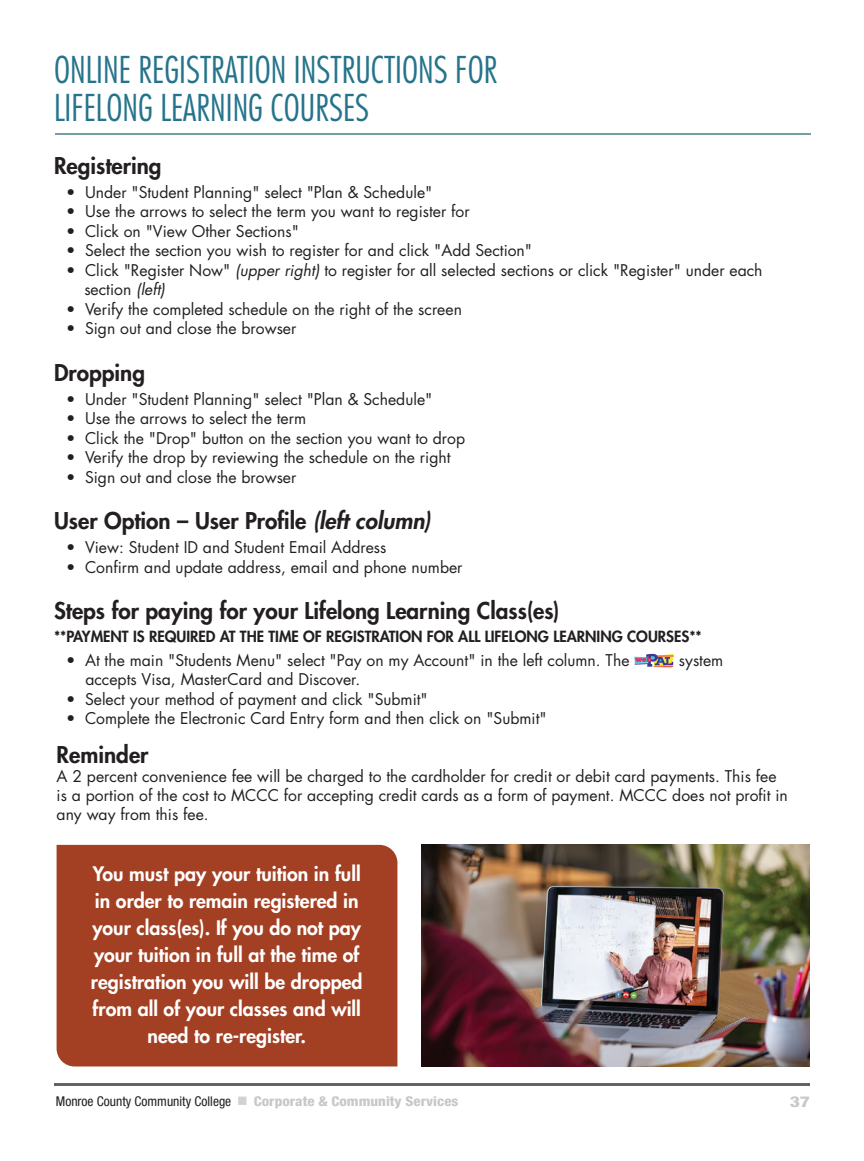
<style>
.page{position:relative;width:864px;height:1161px;background:#fff}
.page>*{position:absolute;margin:0;border:0;box-sizing:border-box;transform-origin:0 0}
.Page_Title{font:300 condensed 36px "Futura Std";color:#25748b}
.Paragraph_Header{font:800 22.5px "Futura Std";color:#231f20}
.Class_text_black{font:800 19.5px/27px "Futura Std";color:#fff;text-align:center}
.Body_Text_Indent{font:15.75px/18.9px "Futura Std";color:#231f20}
.Paragraph_Header-2{font:800 15px "Futura Std";color:#231f20}
.t1{font:800 condensed 15px "Helvetica Neue LT Std";color:#c7c8ca;scale:1.3 1}
.t2{font:condensed 13.5px "Helvetica Neue LT Std";color:#231f20}
.s1{font-style:italic}
.s2{color:#d1d2d4}
.s3{font-weight:800;color:#c7c8ca}
</style>
<div class="page">
<hr style="left:54px;top:1083px;width:756px;height:3px;background:#636366">
<svg style="left:634px;top:654px;width:40px;height:14px"></svg>
<hr style="left:55px;top:133px;width:756px;height:2px;background:#739ea6">
<div style="left:57px;top:845px;width:340px;height:221px;background:#a33f22"></div>
<img style="left:421px;top:845px;width:389px;height:221px">
<p class="Page_Title" style="left:54px;top:49px;width:445px">ONLINE REGISTRATION INSTRUCTIONS FOR</p>
<p class="Page_Title" style="left:54px;top:86px;width:317px">LIFELONG LEARNING COURSES</p>
<p class="Paragraph_Header" style="left:54px;top:151px;width:109px">Registering</p>
<p class="Body_Text_Indent" style="left:66px;top:182px;width:368px">• Under "Student Planning" select "Plan &amp; Schedule"</p>
<p class="Body_Text_Indent" style="left:66px;top:202px;width:405px">• Use the arrows to select the term you want to register for</p>
<p class="Body_Text_Indent" style="left:66px;top:221px;width:234px">• Click on "View Other Sections"</p>
<p class="Body_Text_Indent" style="left:66px;top:241px;width:468px">• Select the section you wish to register for and click "Add Section"</p>
<p class="Body_Text_Indent" style="left:84px;top:260px;width:680px;line-height:19.5px;text-indent:-18px">• Click "Register Now" <span class="s1">(upper right)</span> to register for all selected sections or click "Register" under each section <span class="s1">(left)</span></p>
<p class="Body_Text_Indent" style="left:66px;top:299px;width:397px">• Verify the completed schedule on the right of the screen</p>
<p class="Body_Text_Indent" style="left:66px;top:319px;width:232px">• Sign out and close the browser</p>
<p class="Paragraph_Header" style="left:54px;top:358px;width:93px">Dropping</p>
<p class="Body_Text_Indent" style="left:66px;top:389px;width:368px">• Under "Student Planning" select "Plan &amp; Schedule"</p>
<p class="Body_Text_Indent" style="left:66px;top:409px;width:242px">• Use the arrows to select the term</p>
<p class="Body_Text_Indent" style="left:66px;top:428px;width:401px">• Click the "Drop" button on the section you want to drop</p>
<p class="Body_Text_Indent" style="left:66px;top:448px;width:386px">• Verify the drop by reviewing the schedule on the right</p>
<p class="Body_Text_Indent" style="left:66px;top:467px;width:232px">• Sign out and close the browser</p>
<p class="Paragraph_Header" style="left:54px;top:506px;width:378px">User Option – User Profile <span class="s1">(left column)</span></p>
<p class="Body_Text_Indent" style="left:66px;top:538px;width:322px">• View: Student ID and Student Email Address</p>
<p class="Body_Text_Indent" style="left:66px;top:557px;width:398px">• Confirm and update address, email and phone number</p>
<p class="Paragraph_Header" style="left:54px;top:597px;width:507px">Steps for paying for your Lifelong Learning Class(es)</p>
<p class="Paragraph_Header-2" style="left:54px;top:627px;width:649px">**PAYMENT IS REQUIRED AT THE TIME OF REGISTRATION FOR ALL LIFELONG LEARNING COURSES**</p>
<p class="Body_Text_Indent" style="left:66px;top:651px;width:565px">• At the main "Students Menu" select "Pay on my Account" in the left column. The</p>
<p class="Body_Text_Indent" style="left:679px;top:651px;width:46px">system</p>
<p class="Body_Text_Indent" style="left:85px;top:670px;width:277px">accepts Visa, MasterCard and Discover.</p>
<p class="Body_Text_Indent" style="left:66px;top:690px;width:363px">• Select your method of payment and click "Submit"</p>
<p class="Body_Text_Indent" style="left:66px;top:709px;width:482px">• Complete the Electronic Card Entry form and then click on "Submit"</p>
<p class="Paragraph_Header" style="left:57px;top:741px;width:93px">Reminder</p>
<p class="Body_Text_Indent" style="left:57px;top:767px;width:733px">A 2 percent convenience fee will be charged to the cardholder for credit or debit card payments. This fee is a portion of the cost to MCCC for accepting credit cards as a form of payment. MCCC does not profit in any way from this fee.</p>
<p class="Class_text_black" style="left:91px;top:861px;width:273px">You must pay your tuition in full in order to remain registered in your class(es). If you do not pay your tuition in full at the time of registration you will be dropped from all of your classes and will need to re-register.</p>
<p class="t2" style="left:56px;top:1093px;width:404px">Monroe County Community College <span class="s2">■</span> <span class="s3">Corporate &amp; Community Services</span></p>
<p class="t1" style="left:790px;top:1092px;width:17px">37</p>
</div>
